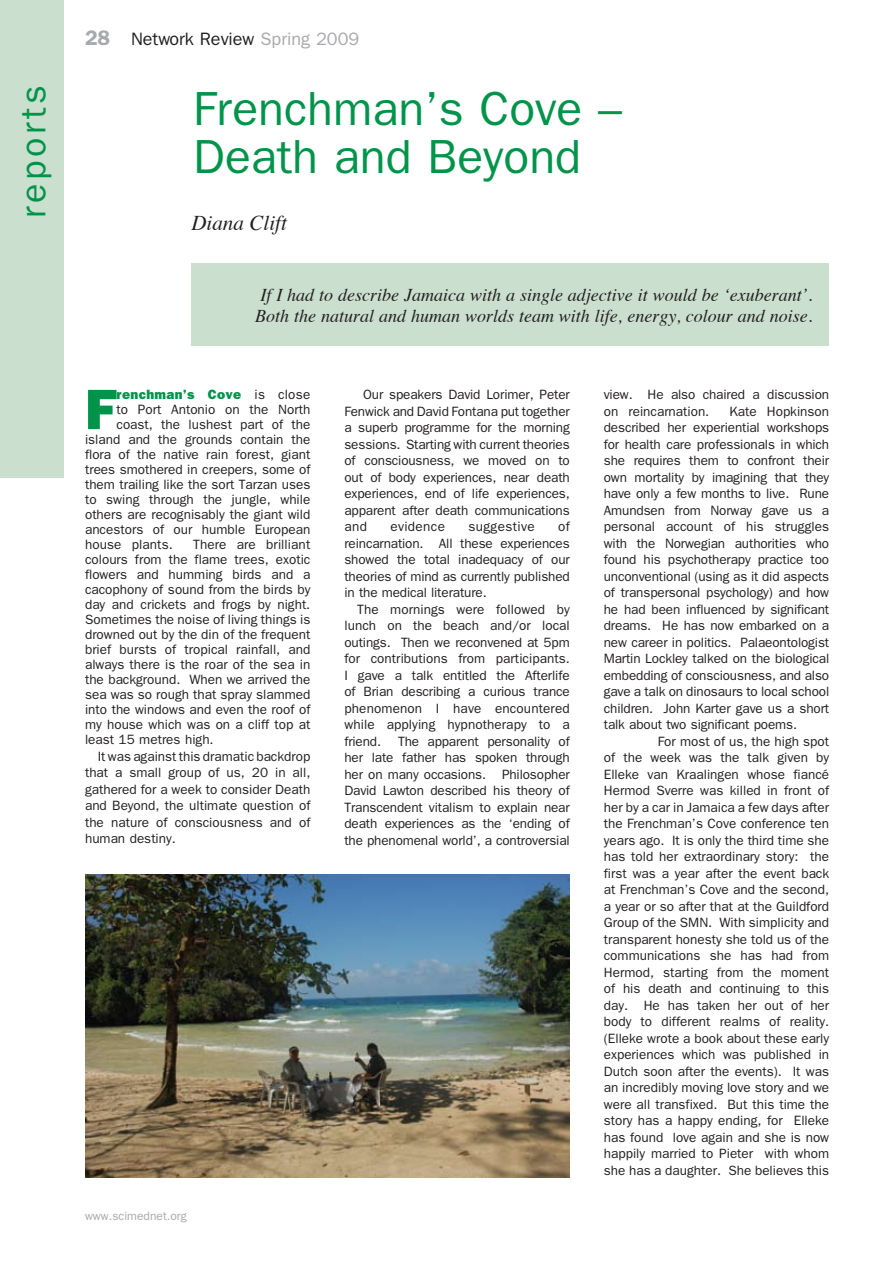
<style>
.page{position:relative;width:893px;height:1263px;background:#fff}
.page>*{position:absolute;margin:0;border:0;box-sizing:border-box;transform-origin:0 0}
.t1{font:800 57.3px "Franklin Gothic";color:#00944b}
.t2{font:48px/48px "Franklin Gothic";color:#00944b}
.t3{font:36px "Franklin Gothic";letter-spacing:.1em;color:#00944b}
.t4{font:italic 21px "Times";color:#231f20}
.t5{font:italic 18px/21px "Times";color:#231f20}
.t6{font:18px "Franklin Gothic";color:#231f20}
.t7{font:13.5px/16.5px "Franklin Gothic";color:#231f20;text-align:justify}
.t8{font:800 13.5px "Franklin Gothic";letter-spacing:.025em;color:#00944b}
.t9{font:13.5px "Franklin Gothic";letter-spacing:.03em;color:#231f20}
.t10{font:12px "Franklin Gothic";color:#a7a9ac}
.s1{font-weight:600;font-size:21px;color:#a7a9ac}
.s2{color:#a7a9ac}
.s3{font-weight:400;color:#231f20}
</style>
<div class="page">
<div style="left:0;top:0;width:64px;height:478px;background:#cadfce"></div>
<div style="left:191px;top:264px;width:638px;height:82px;background:#cadfce"></div>
<img style="left:85px;top:874px;width:485px;height:304px">
<h3 class="t3" style="left:12px;top:218px;width:135px;rotate:-90deg">reports</h3>
<h3 class="t6" style="left:85px;top:29px;width:276px"><span class="s1">28</span> Network Review <span class="s2">Spring 2009</span></h3>
<h2 class="t2" style="left:193px;top:84px;width:430px">Frenchman’s Cove –<br>Death and Beyond</h2>
<h3 class="t4" style="left:191px;top:205px;width:97px">Diana Clift</h3>
<h3 class="t5" style="left:255px;top:283px;width:558px">If I had to describe Jamaica with a single adjective it would be ‘exuberant’.<br>Both the natural and human worlds team with life, energy, colour and noise.</h3>
<h1 class="t1" style="left:85px;top:376px;width:32px">F</h1>
<p class="t8" style="left:117px;top:387px;width:195px">renchman’s Cove <span class="s3">is close</span></p>
<p class="t7" style="left:117px;top:401px;width:195px">to Port Antonio on the North</p>
<p class="t7" style="left:117px;top:416px;width:195px">coast, the lushest part of the</p>
<p class="t7" style="left:85px;top:431px;width:227px">island and the grounds contain the</p>
<p class="t7" style="left:85px;top:446px;width:227px">flora of the native rain forest, giant</p>
<p class="t7" style="left:85px;top:461px;width:227px">trees smothered in creepers, some of</p>
<p class="t7" style="left:85px;top:476px;width:227px">them trailing like the sort Tarzan uses</p>
<p class="t7" style="left:85px;top:491px;width:227px">to swing through the jungle, while</p>
<p class="t7" style="left:85px;top:506px;width:227px">others are recognisably the giant wild</p>
<p class="t7" style="left:85px;top:521px;width:227px">ancestors of our humble European</p>
<p class="t7" style="left:85px;top:536px;width:89px">house plants.</p>
<p class="t7" style="left:85px;top:537px;width:227px;line-height:15px;text-indent:108px">There are brilliant colours from the flame trees, exotic flowers and humming birds and a cacophony of sound from the birds by day and crickets and frogs by night.<br>Sometimes the noise of living things is drowned out by the din of the frequent brief bursts of tropical rainfall, and always there is the roar of the sea in the background. When we arrived the sea was so rough that spray slammed into the windows and even the roof of my house which was on a cliff top at least 15 metres high.</p>
<p class="t7" style="left:85px;top:747px;width:227px;text-indent:13px">It was against this dramatic backdrop that a small group of us, 20 in all, gathered for a week to consider Death and Beyond, the ultimate question of the nature of consciousness and of human destiny.</p>
<p class="t7" style="left:344px;top:386px;width:227px;text-indent:19px">Our speakers David Lorimer, Peter Fenwick and David Fontana put together a superb programme for the morning sessions. Starting with current theories of consciousness, we moved on to out of body experiences, near death experiences, end of life experiences, apparent after death communications and</p>
<p class="t7" style="left:344px;top:518px;width:227px;text-indent:214px">of reincarnation. All these experiences showed the total inadequacy of our theories of mind as currently published in the medical literature.</p>
<p class="t7" style="left:344px;top:600px;width:227px;text-indent:13px">The mornings were followed by lunch on the beach and/or local outings. Then we reconvened at 5pm for contributions from participants.<br>I gave a talk entitled the Afterlife of Brian describing a curious trance phenomenon I have encountered while applying hypnotherapy to a friend.</p>
<p class="t9" style="left:390px;top:519px;width:56px">evidence</p>
<p class="t9" style="left:468px;top:519px;width:68px">suggestive</p>
<p class="t7" style="left:344px;top:732px;width:227px;text-indent:54px">The apparent personality of her late father has spoken through her on many occasions. Philosopher David Lawton described his theory of Transcendent vitalism to explain near death experiences as the ‘ending of the phenomenal world’, a controversial</p>
<p class="t10" style="left:85px;top:1209px;width:103px">www.scimednet.org</p>
<p class="t7" style="left:604px;top:386px;width:227px">view. He also chaired a discussion on reincarnation.</p>
<p class="t7" style="left:729px;top:403px;width:101px">Kate Hopkinson</p>
<p class="t7" style="left:604px;top:419px;width:227px">described her experiential workshops</p>
<p class="t7" style="left:604px;top:436px;width:227px">for health care professionals in which</p>
<p class="t7" style="left:604px;top:452px;width:227px">she requires them to confront their</p>
<p class="t7" style="left:604px;top:469px;width:227px">own mortality by imagining that they</p>
<p class="t7" style="left:604px;top:485px;width:227px">have only a few months to live. Rune</p>
<p class="t7" style="left:604px;top:502px;width:227px">Amundsen from Norway gave us a</p>
<p class="t7" style="left:604px;top:518px;width:227px">personal account of his struggles</p>
<p class="t7" style="left:604px;top:535px;width:227px">with the Norwegian authorities who</p>
<p class="t7" style="left:604px;top:551px;width:227px">found his psychotherapy practice too</p>
<p class="t7" style="left:604px;top:568px;width:227px">unconventional (using as it did aspects</p>
<p class="t7" style="left:604px;top:584px;width:227px">of transpersonal psychology) and how</p>
<p class="t7" style="left:604px;top:601px;width:227px">he had been influenced by significant</p>
<p class="t7" style="left:604px;top:617px;width:227px">dreams. He has now embarked on a</p>
<p class="t7" style="left:604px;top:634px;width:227px">new career in politics. Palaeontologist</p>
<p class="t7" style="left:604px;top:650px;width:227px">Martin Lockley talked on the biological</p>
<p class="t7" style="left:604px;top:667px;width:227px">embedding of consciousness, and also</p>
<p class="t7" style="left:604px;top:683px;width:227px">gave a talk on dinosaurs to local school</p>
<p class="t7" style="left:604px;top:700px;width:227px">children. John Karter gave us a short</p>
<p class="t7" style="left:604px;top:716px;width:195px">talk about two significant poems.</p>
<p class="t7" style="left:658px;top:733px;width:173px">For most of us, the high spot</p>
<p class="t7" style="left:604px;top:749px;width:227px">of the week was the talk given by</p>
<p class="t7" style="left:604px;top:766px;width:227px">Elleke van Kraalingen whose fiancé</p>
<p class="t7" style="left:604px;top:782px;width:227px">Hermod Sverre was killed in front of</p>
<p class="t7" style="left:604px;top:799px;width:227px">her by a car in Jamaica a few days after</p>
<p class="t7" style="left:604px;top:815px;width:227px">the Frenchman’s Cove conference ten</p>
<p class="t7" style="left:604px;top:832px;width:227px">years ago. It is only the third time she</p>
<p class="t7" style="left:604px;top:848px;width:227px">has told her extraordinary story: the</p>
<p class="t7" style="left:604px;top:865px;width:227px">first was a year after the event back</p>
<p class="t7" style="left:604px;top:881px;width:227px">at Frenchman’s Cove and the second,</p>
<p class="t7" style="left:604px;top:898px;width:227px">a year or so after that at the Guildford</p>
<p class="t7" style="left:604px;top:914px;width:227px">Group of the SMN. With simplicity and</p>
<p class="t7" style="left:604px;top:931px;width:227px">transparent honesty she told us of the</p>
<p class="t7" style="left:604px;top:947px;width:227px">communications she has had from</p>
<p class="t7" style="left:604px;top:964px;width:227px">Hermod, starting from the moment</p>
<p class="t7" style="left:604px;top:980px;width:227px">of his death and continuing to this</p>
<p class="t7" style="left:604px;top:997px;width:227px">day. He has taken her out of her</p>
<p class="t7" style="left:604px;top:1013px;width:227px">body to different realms of reality.</p>
<p class="t7" style="left:604px;top:1030px;width:227px">(Elleke wrote a book about these early</p>
<p class="t7" style="left:604px;top:1046px;width:227px">experiences which was published in</p>
<p class="t7" style="left:604px;top:1063px;width:227px">Dutch soon after the events). It was</p>
<p class="t7" style="left:604px;top:1079px;width:227px">an incredibly moving love story and we</p>
<p class="t7" style="left:604px;top:1096px;width:227px">were all transfixed. But this time the</p>
<p class="t7" style="left:604px;top:1112px;width:227px">story has a happy ending, for Elleke</p>
<p class="t7" style="left:604px;top:1128px;width:227px">has found love again and she is now</p>
<p class="t7" style="left:604px;top:1145px;width:227px">happily married to Pieter with whom</p>
<p class="t7" style="left:604px;top:1161px;width:227px">she has a daughter. She believes this</p>
</div>
